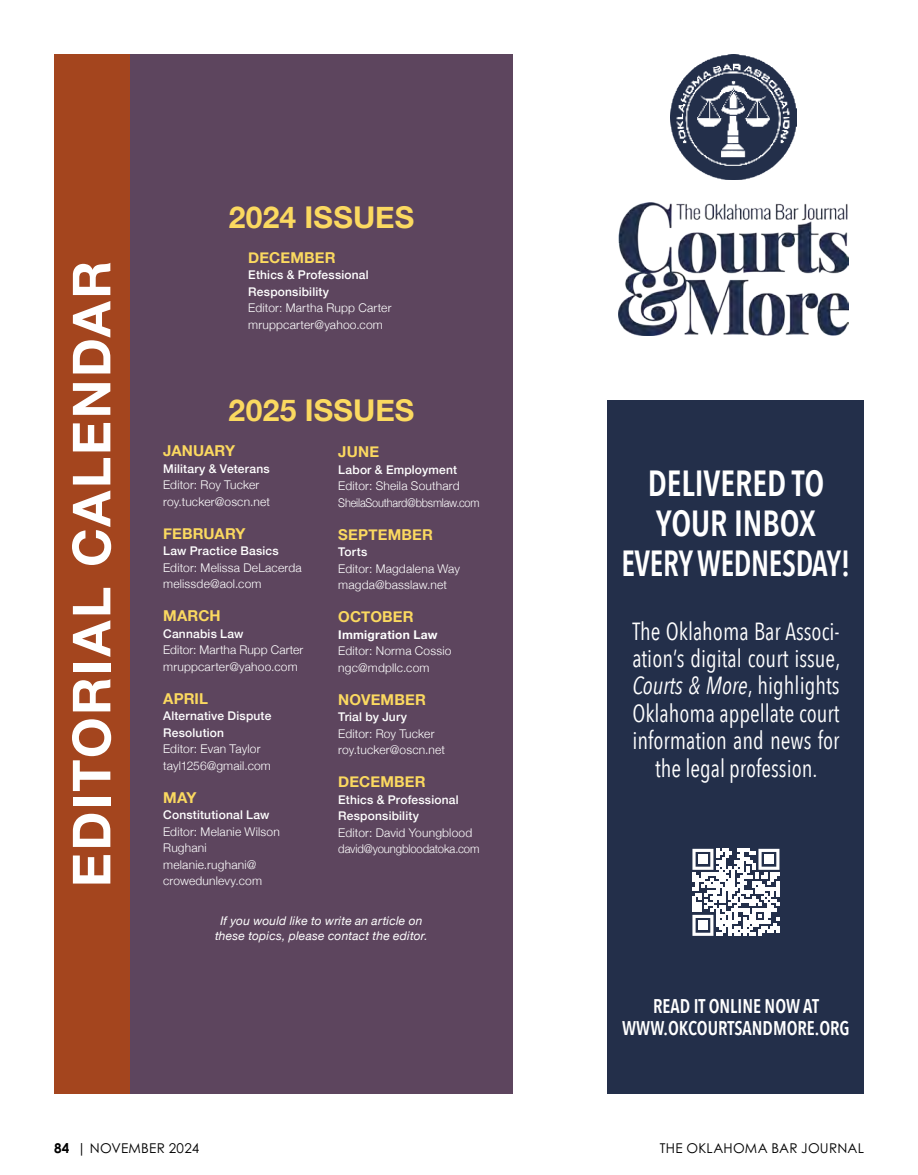
<style>
.page{position:relative;width:918px;height:1175px;background:#fff}
.page>*{position:absolute;margin:0;border:0;box-sizing:border-box;transform-origin:0 0}
.t1{font:700 52.5px "Helvetica Neue";letter-spacing:.04em;color:#fff}
.t2{font:600 36.3px/40.3px "Avenir Next Condensed";letter-spacing:-.01em;color:#fff;text-align:center;scale:.93 1}
.t3{font:700 30px "Helvetica Neue";letter-spacing:.005em;color:#fbd960}
.t4{font:24.75px/27.5px "Avenir Next Condensed";color:#fff;text-align:center;scale:.93 1}
.t5{font:600 19.8px/22px "Avenir Next Condensed";color:#fff;text-align:center;scale:.93 1}
.t6{font:700 15px "Helvetica Neue";letter-spacing:.01em;color:#fbd960}
.t7{font:13.5px "Century Gothic Pro";letter-spacing:.015em;color:#000}
.t8{font:300 12px/16.5px "Helvetica Neue";letter-spacing:.015em;color:#fff}
.t9{font:500 12px/16.5px "Helvetica Neue";letter-spacing:.015em;color:#fff}
.t10{font:italic 12px/14.2px "Helvetica Neue";letter-spacing:.015em;color:#fff;text-align:center}
.t11{font:300 12px/16.5px "Helvetica Neue";letter-spacing:-.01em;color:#fff}
.t12{font:300 12px/16.5px "Helvetica Neue";letter-spacing:-.005em;color:#fff}
.t13{font:700 12px "Helvetica Neue";letter-spacing:.02em;color:#fff}
.s1{font-style:italic}
.s2{font-weight:700}
</style>
<div class="page">
<div style="left:73px;top:54px;width:440px;height:1040px;background:#5d455e"></div>
<div style="left:54px;top:54px;width:76px;height:1040px;background:#a4451e"></div>
<img style="left:671px;top:54px;width:125px;height:125px">
<img style="left:619px;top:202px;width:230px;height:133px">
<div style="left:608px;top:400px;width:256px;height:694px;background:#232f4a"></div>
<svg style="left:692px;top:848px;width:87px;height:87px"></svg>
<div style="left:698px;top:854px;width:9px;height:9px;background:#fff"></div>
<div style="left:764px;top:854px;width:9px;height:9px;background:#fff"></div>
<div style="left:698px;top:920px;width:9px;height:9px;background:#fff"></div>
<h1 class="t1" style="left:50px;top:887px;width:628px;rotate:-90deg">EDITORIAL CALENDAR</h1>
<h3 class="t3" style="left:229px;top:193px;width:187px">2024 ISSUES</h3>
<p class="t6" style="left:248px;top:246px;width:89px">DECEMBER</p>
<p class="t9" style="left:248px;top:266px;width:122px">Ethics &amp; Professional<br>Responsibility</p>
<p class="t8" style="left:248px;top:299px;width:145px">Editor: Martha Rupp Carter mruppcarter@yahoo.com</p>
<h3 class="t3" style="left:229px;top:386px;width:187px">2025 ISSUES</h3>
<p class="t6" style="left:163px;top:439px;width:73px">JANUARY</p>
<p class="t9" style="left:163px;top:459px;width:108px">Military &amp; Veterans</p>
<p class="t8" style="left:163px;top:476px;width:108px">Editor: Roy Tucker roy.tucker@oscn.net</p>
<p class="t6" style="left:163px;top:521px;width:84px">FEBRUARY</p>
<p class="t9" style="left:163px;top:542px;width:117px">Law Practice Basics</p>
<p class="t8" style="left:163px;top:558px;width:140px">Editor: Melissa DeLacerda melissde@aol.com</p>
<p class="t6" style="left:163px;top:604px;width:59px">MARCH</p>
<p class="t9" style="left:163px;top:624px;width:82px">Cannabis Law</p>
<p class="t8" style="left:163px;top:641px;width:142px">Editor: Martha Rupp Carter mruppcarter@yahoo.com</p>
<p class="t6" style="left:163px;top:686px;width:46px">APRIL</p>
<p class="t9" style="left:163px;top:707px;width:110px">Alternative Dispute<br>Resolution</p>
<p class="t8" style="left:163px;top:740px;width:109px">Editor: Evan Taylor tayl1256@gmail.com</p>
<p class="t6" style="left:163px;top:785px;width:35px">MAY</p>
<p class="t9" style="left:163px;top:806px;width:108px">Constitutional Law</p>
<p class="t8" style="left:163px;top:822px;width:118px">Editor: Melanie Wilson<br>Rughani melanie.rughani@ crowedunlevy.com</p>
<p class="t6" style="left:338px;top:440px;width:42px">JUNE</p>
<p class="t9" style="left:338px;top:460px;width:120px">Labor &amp; Employment</p>
<p class="t11" style="left:338px;top:477px;width:143px">Editor: Sheila Southard<br>SheilaSouthard@bbsmlaw.com</p>
<p class="t6" style="left:338px;top:522px;width:96px">SEPTEMBER</p>
<p class="t9" style="left:338px;top:542px;width:30px">Torts</p>
<p class="t8" style="left:338px;top:559px;width:123px">Editor: Magdalena Way magda@basslaw.net</p>
<p class="t6" style="left:338px;top:605px;width:77px">OCTOBER</p>
<p class="t13" style="left:338px;top:625px;width:101px">Immigration Law</p>
<p class="t8" style="left:338px;top:642px;width:115px">Editor: Norma Cossio ngc@mdpllc.com</p>
<p class="t6" style="left:338px;top:687px;width:89px">NOVEMBER</p>
<p class="t9" style="left:338px;top:707px;width:70px">Trial by Jury</p>
<p class="t8" style="left:338px;top:724px;width:108px">Editor: Roy Tucker roy.tucker@oscn.net</p>
<p class="t6" style="left:338px;top:770px;width:89px">DECEMBER</p>
<p class="t9" style="left:338px;top:790px;width:122px">Ethics &amp; Professional<br>Responsibility</p>
<p class="t12" style="left:338px;top:823px;width:143px">Editor: David Youngblood david@youngbloodatoka.com</p>
<p class="t10" style="left:215px;top:914px;width:214px">If you would like to write an article on these topics, please contact the editor.</p>
<h2 class="t2" style="left:621px;top:462px;width:248px">DELIVERED TO<br>YOUR INBOX<br>EVERY WEDNESDAY!</h2>
<h3 class="t4" style="left:632px;top:616px;width:225px">The Oklahoma Bar Associ&shy;ation’s digital court issue,<br><span class="s1">Courts &amp; More</span>, highlights<br>Oklahoma appellate court information and news for the legal profession.</h3>
<h3 class="t5" style="left:622px;top:994px;width:246px">READ IT ONLINE NOW AT<br>WWW.OKCOURTSANDMORE.ORG</h3>
<p class="t7" style="left:54px;top:1139px;width:147px"><span class="s2">84</span> | NOVEMBER 2024</p>
<p class="t7" style="left:660px;top:1139px;width:206px">THE OKLAHOMA BAR JOURNAL</p>
</div>
